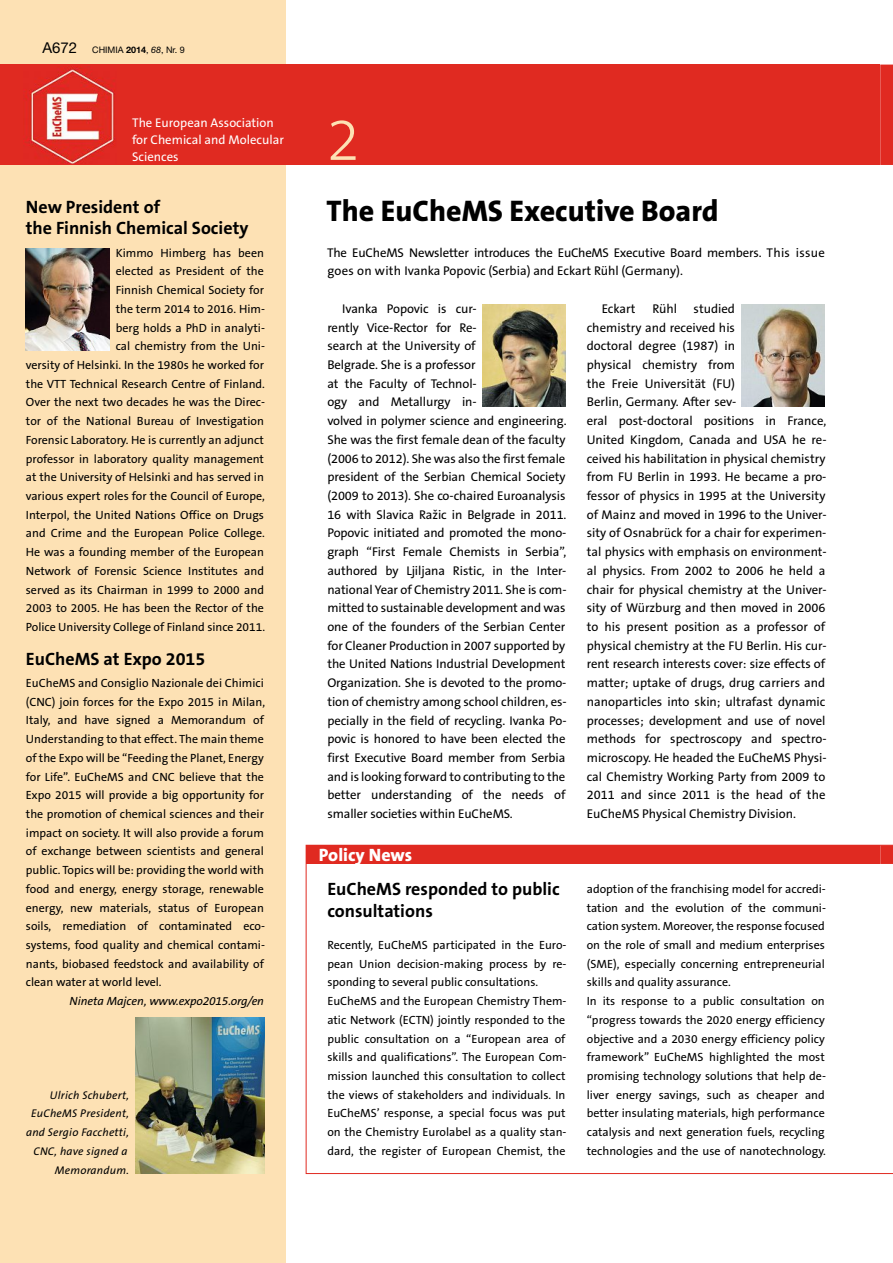
<style>
.page{position:relative;width:893px;height:1263px;background:#fff}
.page>*{position:absolute;margin:0;border:0;box-sizing:border-box;transform-origin:0 0}
.t1{font:300 60px "The Sans B3";color:#fde1b4}
.t2{font:800 30px "The Sans B8";color:#000}
.t3{font:700 18px/21.3px "The Sans B7";color:#000}
.t4{font:800 18px "The Sans B8";color:#fff}
.t5{font:12.75px/18.8px "The Sans B5 Plain";letter-spacing:-.005em;color:#000}
.t6{font:12.75px/17px "The Sans B5 Plain";color:#fff}
.t7{font:12px/18.8px "The Sans B5 Plain";color:#000}
.t8{font:italic 12px "The Sans B5 Plain";letter-spacing:-.005em;color:#000}
.t9{font:italic 11.25px/18.8px "The Sans B5 Plain";letter-spacing:.02em;color:#000;text-align:right}
.t10{font:9px "Helvetica Neue LT Std";color:#000}
.s1{font-size:15px}
.s2{font-weight:700}
.s3{font-style:italic}
</style>
<div class="page">
<svg style="left:306px;top:864px;width:574px;height:310px"></svg>
<div style="left:306px;top:845px;width:587px;height:19px;background:#e02a21"></div>
<div style="left:0;top:0;width:286px;height:1263px;background:#fde1b4"></div>
<div style="left:0;top:65px;width:893px;height:100px;background:#e02a21"></div>
<img style="left:23px;top:68px;width:92px;height:95px">
<img style="left:26px;top:248px;width:83px;height:102px">
<img style="left:136px;top:1017px;width:128px;height:156px">
<img style="left:482px;top:304px;width:83px;height:102px">
<img style="left:741px;top:304px;width:84px;height:102px">
<svg style="left:880px;top:65px;width:13px;height:1109px"></svg>
<hr style="left:892px;top:565px;width:1px;height:216px;background:#fff">
<p class="t10" style="left:43px;top:45px;width:144px"><span class="s1">A672</span> CHIMIA <span class="s2">2014</span>, <span class="s3">68</span>, Nr. 9</p>
<p class="t6" style="left:132px;top:115px;width:153px">The European Association for Chemical and Molecular<br>Sciences</p>
<h1 class="t1" style="left:327px;top:109px;width:34px">2</h1>
<h3 class="t3" style="left:26px;top:197px;width:224px">New President of<br>the Finnish Chemical Society</h3>
<p class="t7" style="left:26px;top:244px;width:241px;text-align:right">Kimmo Himberg has been<br>elected as President of the<br>Finnish Chemical Society for<br>the term 2014 to 2016. Him-<br>berg holds a PhD in analyti-<br>cal chemistry from the Uni-<br>versity of Helsinki. In the 1980s he worked for the VTT Technical Research Centre of Finland.<br>Over the next two decades he was the Direc&shy;tor of the National Bureau of Investigation Forensic Laboratory. He is currently an adjunct professor in laboratory quality management at the University of Helsinki and has served in various expert roles for the Council of Europe, Interpol, the United Nations Office on Drugs and Crime and the European Police College.<br>He was a founding member of the European Network of Forensic Science Institutes and served as its Chairman in 1999 to 2000 and 2003 to 2005. He has been the Rector of the Police University College of Finland since 2011.</p>
<h3 class="t3" style="left:26px;top:649px;width:181px">EuCheMS at Expo 2015</h3>
<p class="t7" style="left:26px;top:675px;width:241px;text-align:justify">EuCheMS and Consiglio Nazionale dei Chimici (CNC) join forces for the Expo 2015 in Milan, Italy, and have signed a Memorandum of Understanding to that effect. The main theme of the Expo will be “Feeding the Planet, Energy for Life”. EuCheMS and CNC believe that the Expo 2015 will provide a big opportunity for the promotion of chemical sciences and their impact on society. It will also provide a forum of exchange between scientists and general public. Topics will be: providing the world with food and energy, energy storage, renewable energy, new materials, status of European soils, remediation of contaminated eco&shy;systems, food quality and chemical contami&shy;nants, biobased feedstock and availability of clean water at world level.</p>
<p class="t8" style="left:70px;top:995px;width:196px">Nineta Majcen, www.expo2015.org/en</p>
<h2 class="t2" style="left:327px;top:195px;width:394px">The EuCheMS Executive Board</h2>
<p class="t5" style="left:327px;top:244px;width:499px">The EuCheMS Newsletter introduces the EuCheMS Executive Board members. This issue goes on with Ivanka Popovic (Serbia) and Eckart Rühl (Germany).</p>
<p class="t5" style="left:602px;top:300px;width:35px">Eckart</p>
<p class="t5" style="left:652px;top:300px;width:26px">Rühl</p>
<p class="t5" style="left:327px;top:300px;width:241px;text-indent:15px">Ivanka Popovic is cur-<br>rently Vice-Rector for Re-<br>search at the University of<br>Belgrade. She is a professor<br>at the Faculty of Technol-<br>ogy and Metallurgy in-<br>volved in polymer science and engineering.<br>She was the first female dean of the faculty (2006 to 2012). She was also the first female president of the Serbian Chemical Society (2009 to 2013). She co-chaired Euroanalysis 16 with Slavica Ražic in Belgrade in 2011.<br>Popovic initiated and promoted the mono&shy;graph “First Female Chemists in Serbia”, authored by Ljiljana Ristic, in the Inter&shy;national Year of Chemistry 2011. She is com&shy;mitted to sustainable development and was one of the founders of the Serbian Center for Cleaner Production in 2007 supported by the United Nations Industrial Development Organization. She is devoted to the promo&shy;tion of chemistry among school children, es&shy;pecially in the field of recycling. Ivanka Po&shy;povic is honored to have been elected the first Executive Board member from Serbia and is looking forward to contributing to the better understanding of the needs of smaller societies within EuCheMS.</p>
<p class="t5" style="left:587px;top:300px;width:241px;text-indent:107px">studied<br>chemistry and received his<br>doctoral degree (1987) in<br>physical chemistry from<br>the Freie Universität (FU)<br>Berlin, Germany. After sev-<br>eral post-doctoral positions in France, United Kingdom, Canada and USA he re&shy;ceived his habilitation in physical chemistry from FU Berlin in 1993. He became a pro&shy;fessor of physics in 1995 at the University of Mainz and moved in 1996 to the Univer&shy;sity of Osnabrück for a chair for experimen&shy;tal physics with emphasis on environment&shy;al physics. From 2002 to 2006 he held a chair for physical chemistry at the Univer&shy;sity of Würzburg and then moved in 2006 to his present position as a professor of physical chemistry at the FU Berlin. His cur&shy;rent research interests cover: size effects of matter; uptake of drugs, drug carriers and nanoparticles into skin; ultrafast dynamic processes; development and use of novel methods for spectroscopy and spectro&shy;microscopy. He headed the EuCheMS Physi&shy;cal Chemistry Working Party from 2009 to 2011 and since 2011 is the head of the EuCheMS Physical Chemistry Division.</p>
<h3 class="t4" style="left:319px;top:845px;width:95px">Policy News</h3>
<h3 class="t3" style="left:327px;top:879px;width:234px">EuCheMS responded to public consultations</h3>
<p class="t7" style="left:327px;top:936px;width:241px">Recently, EuCheMS participated in the Euro&shy;pean Union decision-making process by re&shy;sponding to several public consultations.<br>EuCheMS and the European Chemistry Them&shy;atic Network (ECTN) jointly responded to the public consultation on a “European area of skills and qualifications”. The European Com&shy;mission launched this consultation to collect the views of stakeholders and individuals. In EuCheMS’ response, a special focus was put on the Chemistry Eurolabel as a quality stan&shy;dard, the register of European Chemist, the</p>
<p class="t7" style="left:587px;top:880px;width:241px">adoption of the franchising model for accredi&shy;tation and the evolution of the communi&shy;cation system. Moreover, the response focused on the role of small and medium enterprises (SME), especially concerning entrepreneurial skills and quality assurance.<br>In its response to a public consultation on “progress towards the 2020 energy efficiency objective and a 2030 energy efficiency policy framework” EuCheMS highlighted the most promising technology solutions that help de&shy;liver energy savings, such as cheaper and better insulating materials, high performance catalysis and next generation fuels, recycling technologies and the use of nanotechnology.</p>
<p class="t9" style="left:26px;top:1086px;width:104px">Ulrich Schubert,<br>EuCheMS President, and Sergio Facchetti,<br>CNC, have signed a<br>Memorandum.</p>
</div>
